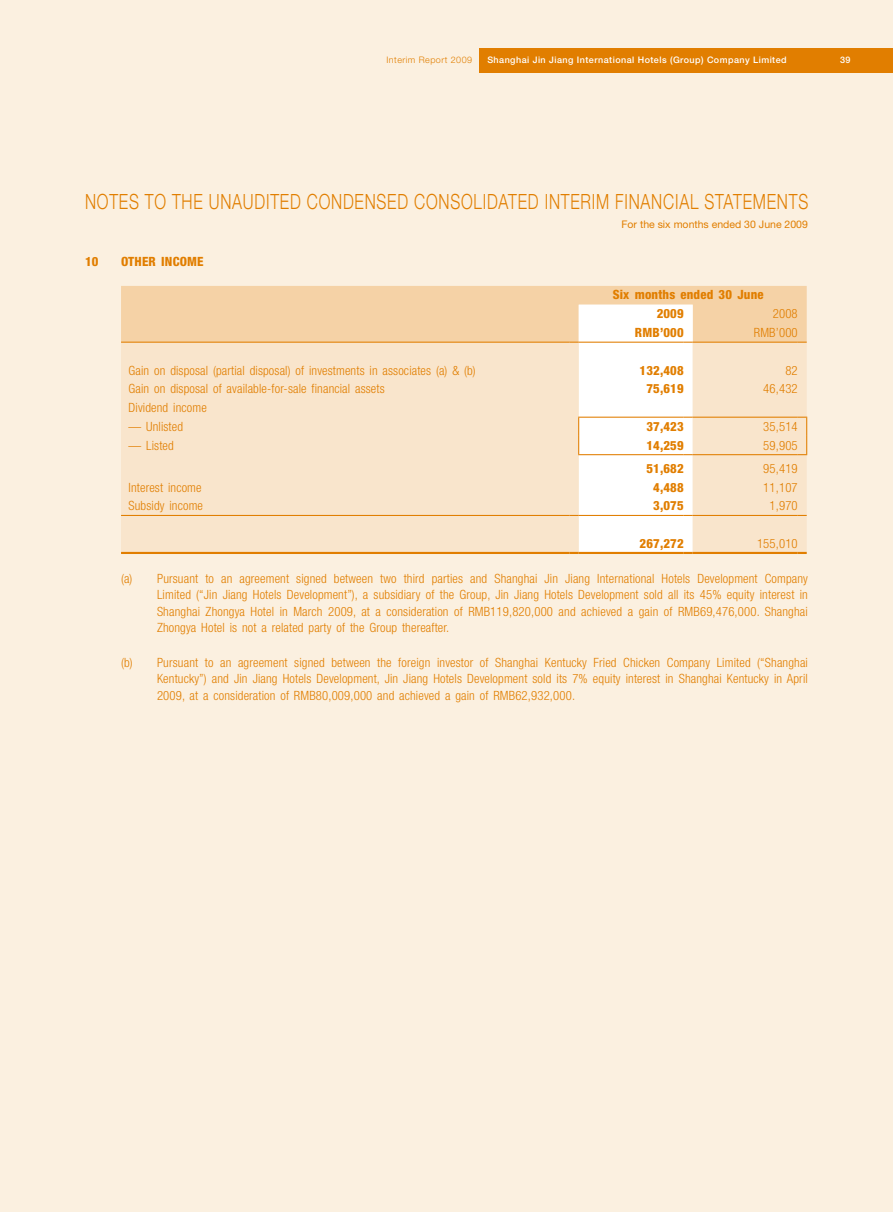
<style>
.page{position:relative;width:893px;height:1212px;background:#fbf0e0}
.page>*{position:absolute;margin:0;border:0;box-sizing:border-box;transform-origin:0 0}
.t1{font:300 21px "Helvetica Neue LT Std";letter-spacing:.05em;color:#e17e00;scale:.75 1}
.t2{font:300 condensed 12.75px/16.5px "Helvetica Neue LT Std";letter-spacing:.01em;color:#e17e00;text-align:justify}
.t3{font:800 condensed 12.75px/18.8px "Helvetica Neue LT Std";letter-spacing:.015em;color:#e17e00}
.t4{font:10.5px "Helvetica Neue LT Std";color:#e17e00}
.t5{font:500 9px "Helvetica Neue LT Std";letter-spacing:.05em;color:#fff}
.t6{font:300 9px "Helvetica Neue LT Std";letter-spacing:.05em;color:#e17e00}
</style>
<div class="page">
<div style="left:479px;top:48px;width:414px;height:24px;background:#e17e00"></div>
<svg style="left:121px;top:286px;width:686px;height:268px;background:#f8e3c8"></svg>
<p class="t6" style="left:386px;top:54px;width:87px">Interim Report 2009</p>
<p class="t5" style="left:487px;top:54px;width:301px">Shanghai Jin Jiang International Hotels (Group) Company Limited</p>
<p class="t5" style="left:840px;top:54px;width:6px">39</p>
<h1 class="t1" style="left:85px;top:189px;width:966px">NOTES TO THE UNAUDITED CONDENSED CONSOLIDATED INTERIM FINANCIAL STATEMENTS</h1>
<p class="t4" style="left:622px;top:218px;width:188px">For the six months ended 30 June 2009</p>
<p class="t3" style="left:85px;top:252px;width:15px">10</p>
<p class="t3" style="left:121px;top:252px;width:16px">Other</p>
<p class="t3" style="left:161px;top:252px;width:28px">income</p>
<p class="t3" style="left:657px;top:285px;width:108px;text-indent:-44px">Six months ended 30 June<br>2009</p>
<p class="t2" style="left:773px;top:305px;width:26px">2008</p>
<p class="t3" style="left:635px;top:323px;width:50px">RMB’000</p>
<p class="t2" style="left:754px;top:324px;width:45px">RMB’000</p>
<p class="t2" style="left:129px;top:362px;width:349px">Gain on disposal (partial disposal) of investments in associates (a) &amp; (b)</p>
<p class="t3" style="left:640px;top:360px;width:46px">132,408</p>
<p class="t2" style="left:785px;top:362px;width:14px">82</p>
<p class="t2" style="left:129px;top:380px;width:258px">Gain on disposal of available-for-sale financial assets</p>
<p class="t3" style="left:646px;top:379px;width:39px">75,619</p>
<p class="t2" style="left:763px;top:380px;width:36px">46,432</p>
<p class="t2" style="left:129px;top:399px;width:80px">Dividend income</p>
<p class="t2" style="left:129px;top:418px;width:56px">— Unlisted</p>
<p class="t3" style="left:646px;top:417px;width:39px">37,423</p>
<p class="t2" style="left:763px;top:418px;width:36px">35,514</p>
<p class="t2" style="left:129px;top:437px;width:47px">— Listed</p>
<p class="t3" style="left:646px;top:435px;width:39px">14,259</p>
<p class="t2" style="left:763px;top:437px;width:36px">59,905</p>
<p class="t3" style="left:646px;top:459px;width:39px">51,682</p>
<p class="t2" style="left:763px;top:460px;width:36px">95,419</p>
<p class="t2" style="left:129px;top:479px;width:75px">Interest income</p>
<p class="t3" style="left:653px;top:477px;width:32px">4,488</p>
<p class="t2" style="left:763px;top:479px;width:36px">11,107</p>
<p class="t2" style="left:129px;top:497px;width:76px">Subsidy income</p>
<p class="t3" style="left:653px;top:496px;width:32px">3,075</p>
<p class="t2" style="left:770px;top:497px;width:30px">1,970</p>
<p class="t3" style="left:640px;top:534px;width:46px">267,272</p>
<p class="t2" style="left:757px;top:535px;width:42px">155,010</p>
<p class="t2" style="left:157px;top:570px;width:652px;text-indent:-36px">(a) Pursuant to an agreement signed between two third parties and Shanghai Jin Jiang International Hotels Development Company Limited (“Jin Jiang Hotels Development”), a subsidiary of the Group, Jin Jiang Hotels Development sold all its 45% equity interest in Shanghai Zhongya Hotel in March 2009, at a consideration of RMB119,820,000 and achieved a gain of RMB69,476,000. Shanghai Zhongya Hotel is not a related party of the Group thereafter.</p>
<p class="t2" style="left:157px;top:654px;width:652px;text-indent:-36px">(b) Pursuant to an agreement signed between the foreign investor of Shanghai Kentucky Fried Chicken Company Limited (“Shanghai Kentucky”) and Jin Jiang Hotels Development, Jin Jiang Hotels Development sold its 7% equity interest in Shanghai Kentucky in April 2009, at a consideration of RMB80,009,000 and achieved a gain of RMB62,932,000.</p>
</div>
